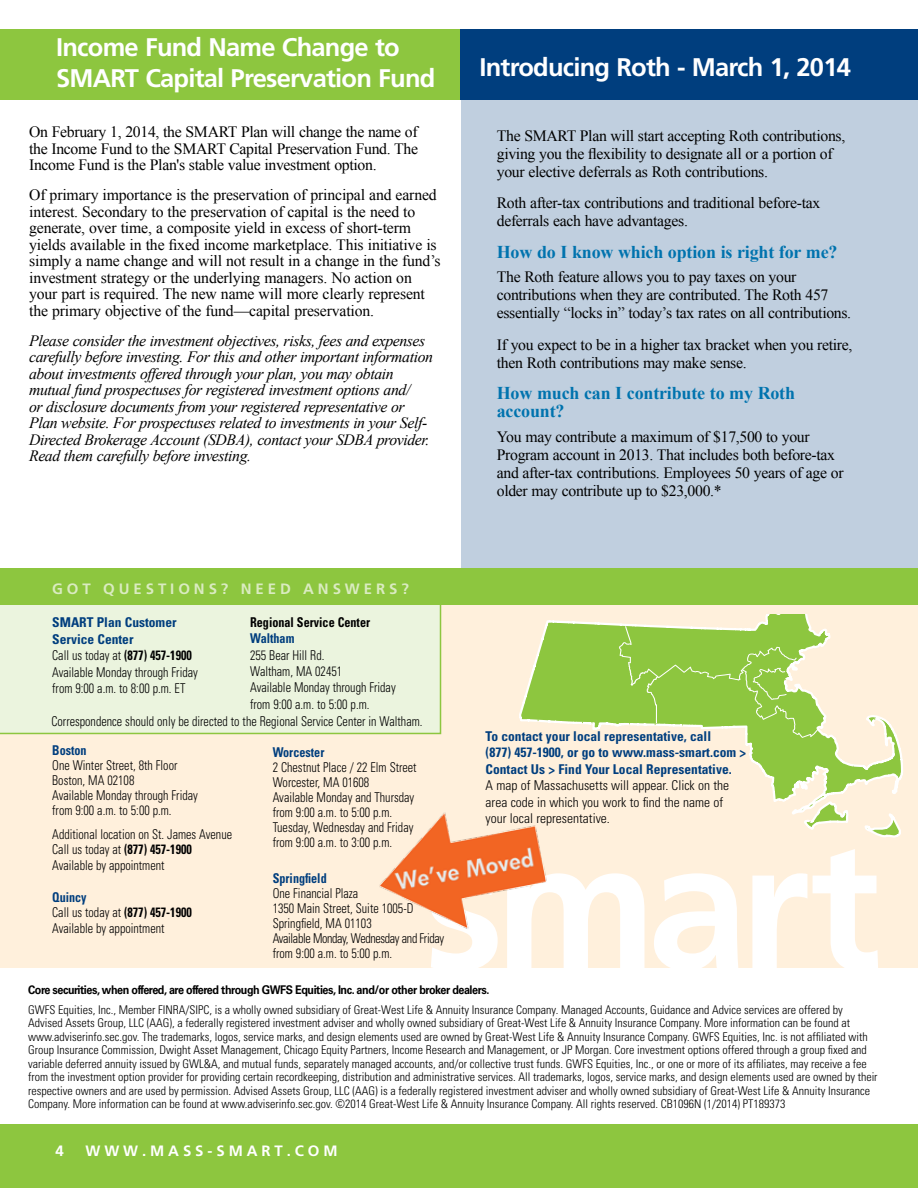
<style>
.page{position:relative;width:918px;height:1188px;background:#fff}
.page>*{position:absolute;margin:0;border:0;box-sizing:border-box;transform-origin:0 0}
.t1{font:700 181.65px "Frutiger LT Std";color:#fff}
.t2{font:700 25.5px/31.5px "Frutiger LT Std";letter-spacing:-.03em;color:#fff}
.t3{font:700 18px/18px "Times New Roman";letter-spacing:-.01em;color:#0073ae}
.t4{font:15.75px/16.5px "Times New Roman";letter-spacing:-.02em;color:#000}
.t5{font:italic 15.75px/16.5px "Times New Roman";letter-spacing:-.025em;color:#000}
.t6{font:700 15px "Frutiger LT Std";letter-spacing:.26em;color:#daebc1}
.t7{font:700 15px "Frutiger LT Std";letter-spacing:.26em;color:#fff}
.t8{font:300 condensed 13.5px/15px "Univers LT Std";color:#000;scale:.9 1}
.t9{font:700 condensed 13.5px/16.5px "Univers LT Std";color:#003e7e}
.t10{font:300 condensed 13.5px/16.5px "Univers LT Std";color:#000}
.t11{font:700 condensed 13.5px "Univers LT Std";color:#003e7e;scale:.9 1}
.t12{font:700 condensed 13.5px "Univers LT Std";color:#000;scale:.9 1}
.t13{font:300 condensed 12px/13.5px "Univers LT Std";color:#000}
.t14{font:700 12px "Univers LT Std";letter-spacing:-.04em;color:#000;scale:.9 1}
.s1{font-weight:700;color:#003e7e}
.s2{font-weight:700}
</style>
<div class="page">
<div style="left:0;top:29px;width:460px;height:71px;background:#8dc63f"></div>
<div style="left:0;top:1124px;width:918px;height:64px;background:#8dc63f"></div>
<div style="left:461px;top:86px;width:457px;height:532px;background:#c0cfdf"></div>
<div style="left:461px;top:29px;width:457px;height:71px;background:#003e7e"></div>
<div style="left:0;top:599px;width:918px;height:369px;background:#fff0dc"></div>
<div style="left:0;top:605px;width:441px;height:129px;background:#ebf4de"></div>
<svg style="left:519px;top:615px;width:384px;height:223px"></svg>
<svg style="left:802px;top:757px;width:48px;height:75px"></svg>
<svg style="left:619px;top:626px;width:205px;height:112px;background:#a3cf60"></svg>
<div style="left:0;top:569px;width:918px;height:36px;background:#8dc63f"></div>
<img style="left:379px;top:809px;width:175px;height:120px">
<h2 class="t2" style="left:56px;top:31px;width:345px">Income Fund Name Change to<br>SMART</h2>
<h2 class="t2" style="left:145px;top:63px;width:292px">Capital Preservation Fund</h2>
<h2 class="t2" style="left:480px;top:52px;width:373px">Introducing Roth - March 1, 2014</h2>
<h3 class="t4" style="left:497px;top:126px;width:350px;line-height:18px">The SMART Plan will start accepting Roth contributions, giving you the flexibility to designate all or a portion of your elective deferrals as Roth contributions.</h3>
<h3 class="t4" style="left:497px;top:194px;width:325px;line-height:18px">Roth after-tax contributions and traditional before-tax deferrals each have advantages.</h3>
<h3 class="t3" style="left:497px;top:242px;width:342px">How do I know which option is right for me?</h3>
<h3 class="t4" style="left:497px;top:268px;width:356px;line-height:18px">The Roth feature allows you to pay taxes on your contributions when they are contributed. The Roth 457 essentially “locks in” today’s tax rates on all contributions.</h3>
<h3 class="t4" style="left:497px;top:335px;width:357px;line-height:18px">If you expect to be in a higher tax bracket when you retire, then Roth contributions may make sense.</h3>
<h3 class="t3" style="left:497px;top:384px;width:300px">How much can I contribute to my Roth account?</h3>
<h3 class="t4" style="left:497px;top:428px;width:348px;line-height:18px">You may contribute a maximum of $17,500 to your Program account in 2013. That includes both before-tax and after-tax contributions. Employees 50 years of age or older may contribute up to $23,000.*</h3>
<h3 class="t4" style="left:29px;top:124px;width:390px;text-align:justify">On February 1, 2014, the SMART Plan will change the name of the Income Fund to the SMART Capital Preservation Fund. The Income Fund is the Plan's stable value investment option.</h3>
<p class="t4" style="left:29px;top:187px;width:413px">Of primary importance is the preservation of principal and earned interest. Secondary to the preservation of capital is the need to generate, over time, a composite yield in excess of short-term yields available in the fixed income marketplace. This initiative is simply a name change and will not result in a change in the fund’s investment strategy or the underlying managers. No action on your part is required. The new name will more clearly represent the primary objective of the fund—capital preservation.</p>
<p class="t5" style="left:29px;top:332px;width:405px">Please consider the investment objectives, risks, fees and expenses carefully before investing. For this and other important information about investments offered through your plan, you may obtain mutual fund prospectuses for registered investment options and/<br>or disclosure documents from your registered representative or Plan website. For prospectuses related to investments in your Self-Directed Brokerage Account (SDBA), contact your SDBA provider.<br>Read them carefully before investing.</p>
<p class="t6" style="left:52px;top:580px;width:358px">Got questions? N eed answers?</p>
<p class="t12" style="left:250px;top:614px;width:135px">Regional Service Center</p>
<p class="t11" style="left:250px;top:630px;width:51px">Waltham</p>
<p class="t8" style="left:250px;top:647px;width:163px;line-height:16.4px">255 Bear Hill Rd.<br>Waltham, MA 02451<br>Available Monday through Friday from 9:00 a.m. to 5:00 p.m.</p>
<p class="t11" style="left:273px;top:744px;width:59px">Worcester</p>
<p class="t8" style="left:273px;top:759px;width:161px">2 Chestnut Place / 22 Elm Street<br>Worcester, MA 01608<br>Available Monday and Thursday from 9:00 a.m. to 5:00 p.m.<br>Tuesday, Wednesday and Friday from 9:00 a.m. to 3:00 p.m.</p>
<p class="t11" style="left:273px;top:870px;width:62px">Springfield</p>
<p class="t8" style="left:273px;top:886px;width:192px">One Financial Plaza<br>1350 Main Street, Suite 1005-D<br>Springfield, MA 01103<br>Available Monday, Wednesday and Friday from 9:00 a.m. to 5:00 p.m.</p>
<p class="t8" style="left:52px;top:614px;width:163px;line-height:16.5px"><span class="s1">SMART Plan Customer<br>Service Center<br></span>Call us today at <span class="s2">(877) 457‑1900<br></span>Available Monday through Friday from 9:00 a.m. to 8:00 p.m. ET</p>
<p class="t8" style="left:51px;top:714px;width:414px">Correspondence should only be directed to the Regional Service Center in Waltham.</p>
<p class="t9" style="left:486px;top:728px;width:262px">To contact your local representative, call<br>(877) 457‑1900, or go to www.mass-smart.com &gt;<br>Contact Us &gt; Find Your Local Representative.</p>
<p class="t10" style="left:486px;top:777px;width:245px">A map of Massachusetts will appear. Click on the area code in which you work to find the name of your local representative.</p>
<p class="t11" style="left:52px;top:742px;width:40px">Boston</p>
<p class="t8" style="left:52px;top:758px;width:163px">One Winter Street, 8th Floor<br>Boston, MA 02108<br>Available Monday through Friday from 9:00 a.m. to 5:00 p.m.</p>
<p class="t8" style="left:52px;top:827px;width:201px;line-height:15.6px">Additional location on St. James Avenue<br>Call us today at <span class="s2">(877) 457‑1900<br></span>Available by appointment</p>
<p class="t8" style="left:52px;top:890px;width:157px;line-height:15.6px"><span class="s1">Quincy<br></span>Call us today at <span class="s2">(877) 457‑1900<br></span>Available by appointment</p>
<h1 class="t1" style="left:423px;top:799px;width:459px">smart</h1>
<p class="t14" style="left:28px;top:982px;width:514px">Core securities, when offered, are offered through GWFS Equities, Inc. and/or other broker dealers.</p>
<p class="t13" style="left:28px;top:1003px;width:851px">GWFS Equities, I nc., Member FINRA/SI PC, is a wholly owned subsidiary of Great-West Life &amp; Annuity I nsurance Company. Managed Accounts, Guidance and Advice services are offered by Advised Assets Group, LLC (AAG), a federally registered investment adviser and wholly owned subsidiary of Great-West Life &amp; Annuity I nsurance Company. More information can be found at www.adviserinfo.sec.gov. The trademarks, logos, service marks, and design elements used are owned by Great-West Life &amp; Annuity I nsurance Company. GWFS Equities, I nc. is not affiliated with Group I nsurance Commission, Dwight Asset Management, Chicago Equity Partners, I ncome Research and Management, or JP Morgan. Core investment options offered through a group fixed and variable deferred annuity issued by GWL&amp;A, and mutual funds, separately managed accounts, and/or collective trust funds. GWFS Equities, I nc., or one or more of its affiliates, may receive a fee from the investment option provider for providing certain recordkeeping, distribution and administrative services. All trademarks, logos, service marks, and design elements used are owned by their respective owners and are used by permission. Advised Assets Group, LLC (AAG) is a federally registered investment adviser and wholly owned subsidiary of Great-West Life &amp; Annuity I nsurance Company. More information can be found at www.adviserinfo.sec.gov. ©2014 Great-West Life &amp; Annuity I nsurance Company. All rights reserved. CB1096N (1/2014) PT189373</p>
<p class="t7" style="left:56px;top:1142px;width:10px">4</p>
<p class="t7" style="left:86px;top:1142px;width:254px">www.mass-smart.c om</p>
</div>
